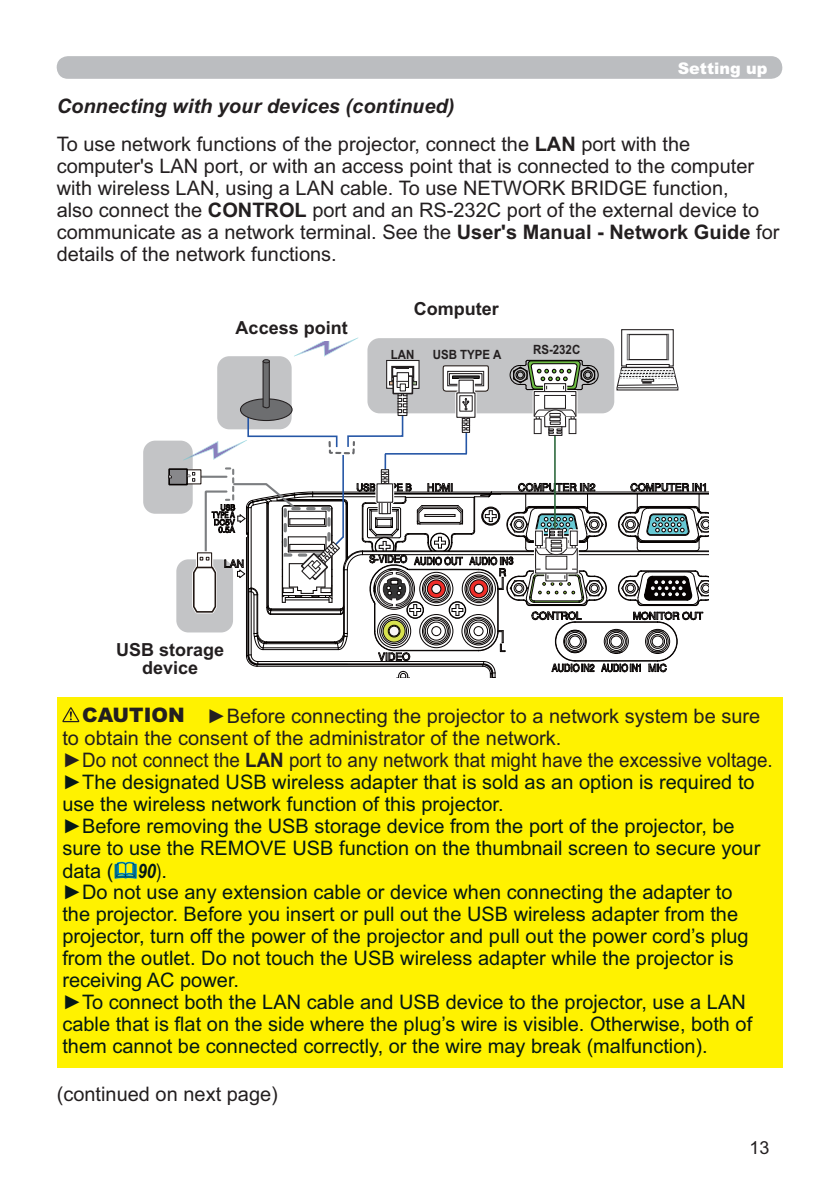
<style>
.page{position:relative;width:840px;height:1190px;background:#fff}
.page>*{position:absolute;margin:0;border:0;box-sizing:border-box;transform-origin:0 0}
.t1{font:20px/22px "Arial";color:#041815}
.t2{font:20px/22px "Arial";color:#231f20}
.t3{font:900 20px "Arial";color:#231f20}
.t4{font:700 18px/18px "Arial";color:#231f20;text-align:center}
.t5{font:18px "Arial";color:#231f20}
.t6{font:900 16px "Arial";color:#fff}
.t7{font:700 12.8px "Arial";color:#231f20;scale:.9 1}
.s1{font-weight:700;font-style:italic}
.s2{font-weight:700}
.s3{color:#231f20}
.s4{font-weight:700;color:#231f20}
.s5{font-family:"Arial Narrow";font-weight:700;font-style:italic}
.s6{font-family:"Arial Narrow"}
</style>
<div class="page">
<div style="left:57px;top:56px;width:725px;height:23px;background:#bbbdc0;border-radius:11px"></div>
<div style="left:57px;top:698px;width:725px;height:370px;background:#fff200"></div>
<svg style="left:62px;top:707px;width:17px;height:15px"></svg>
<div style="left:176px;top:559px;width:57px;height:73px;background:#c3c4c6;border-radius:12px"></div>
<div style="left:143px;top:441px;width:50px;height:73px;background:#c3c4c6;border-radius:12px"></div>
<svg style="left:626px;top:333px;width:44px;height:5px"></svg>
<div style="left:621px;top:329px;width:53px;height:38px;border:1px solid #231f20"></div>
<div style="left:627px;top:334px;width:42px;height:26px;border:1px solid #6d6e70"></div>
<div style="left:629px;top:335px;width:38px;height:25px;background:#fff"></div>
<div style="left:629px;top:334px;width:38px;height:26px;border:1px solid #231f20"></div>
<div style="left:169px;top:469px;width:18px;height:16px;background:#88888b"></div>
<div style="left:168px;top:468px;width:20px;height:17px;border:2px solid #050100"></div>
<svg style="left:168px;top:475px;width:4px;height:3px"></svg>
<svg style="left:183px;top:338px;width:526px;height:340px"></svg>
<div style="left:235px;top:318px;width:113px;height:23px;background:#fff"></div>
<svg style="left:114px;top:861px;width:23px;height:18px"></svg>
<p class="t6" style="left:678px;top:62px;width:91px">Setting up</p>
<p class="t2" style="left:57px;top:89px;width:635px;line-height:38.2px"><span class="s1">Connecting with your devices (continued)<br></span>To use network functions of the projector, connect the <span class="s2">LAN</span> port with the</p>
<p class="t2" style="left:57px;top:157px;width:724px">computer's LAN port, or with an access point that is connected to the computer with wireless LAN, using a LAN cable. To use NETWORK BRIDGE function,<br>also connect the <span class="s2">CONTROL</span> port and an RS-232C port of the external device to communicate as a network terminal. See the <span class="s2">User's Manual - Network Guide</span> for details of the network functions.</p>
<p class="t4" style="left:236px;top:320px;width:114px">Access point</p>
<p class="t4" style="left:414px;top:302px;width:86px">Computer</p>
<p class="t7" style="left:391px;top:349px;width:28px">LAN</p>
<p class="t7" style="left:533px;top:345px;width:54px">RS-232C</p>
<p class="t7" style="left:433px;top:350px;width:78px">USB TYPE A</p>
<p class="t4" style="left:116px;top:642px;width:110px">USB storage device</p>
<p class="t3" style="left:82px;top:707px;width:104px">CAUTION</p>
<p class="t1" style="left:62px;top:707px;width:712px;text-indent:145px"><span class="s3">►Before connecting the projector to a network system be sure to obtain the consent of the administrator of the network.<br>►Do not connect the</span> <span class="s4">LAN</span> <span class="s3">port to any network that might have the excessive voltage. </span>►The designated USB wireless adapter that is sold as an option is required to use the wireless network function of this projector.<br>►Before removing the USB storage device from the port of the projector, be sure to use the REMOVE USB function on the thumbnail screen to secure your data ( <span class="s5">90</span><span class="s6">)</span>.<br>►Do not use any extension cable or device when connecting the adapter to<br>the projector. Before you insert or pull out the USB wireless adapter from the projector, turn off the power of the projector and pull out the power cord’s plug from the outlet. Do not touch the USB wireless adapter while the projector is receiving AC power.<br>►To connect both the LAN cable and USB device to the projector, use a LAN cable that is flat on the side where the plug’s wire is visible. Otherwise, both of them cannot be connected correctly, or the wire may break (malfunction).</p>
<p class="t2" style="left:57px;top:1085px;width:223px">(continued on next page)</p>
<p class="t5" style="left:750px;top:1142px;width:22px">13</p>
</div>
